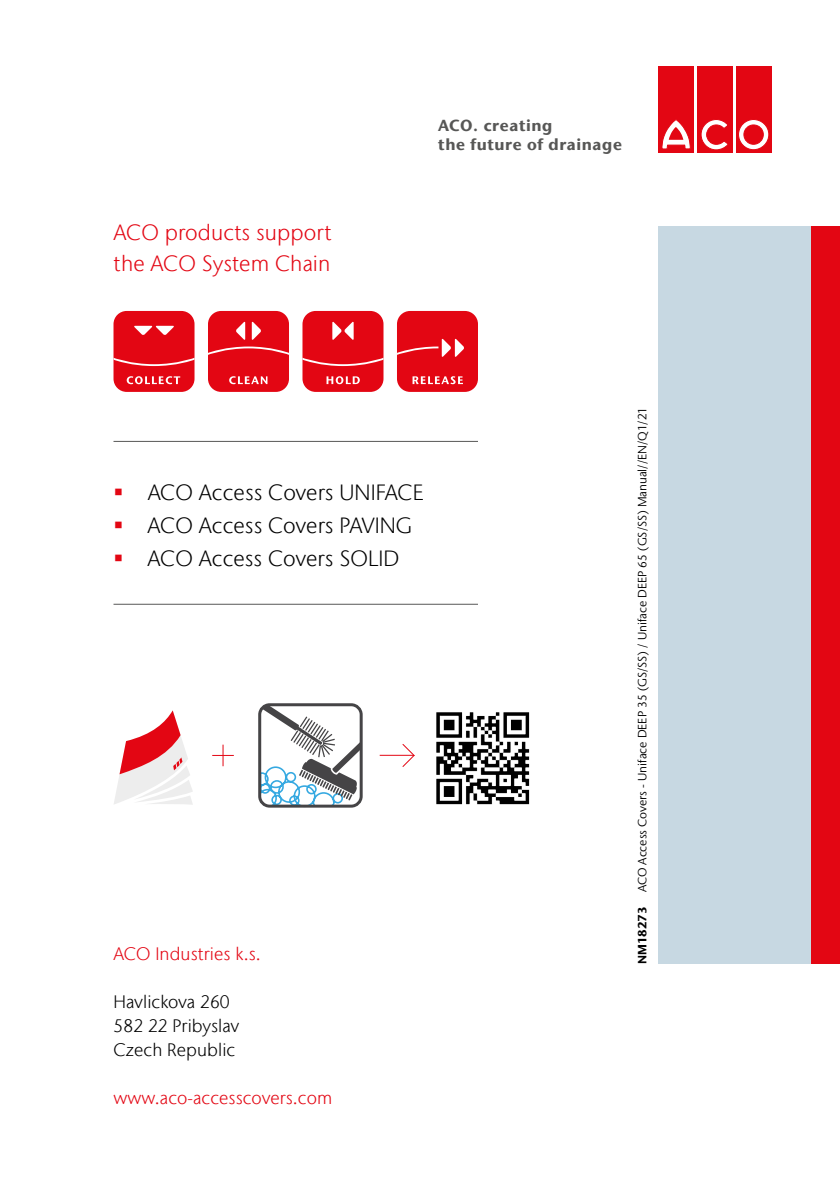
<style>
.page{position:relative;width:840px;height:1191px;background:#fff}
.page>*{position:absolute;margin:0;border:0;box-sizing:border-box;transform-origin:0 0}
.t1{font:300 22px/33px "Stone Sans IIITC Com";letter-spacing:.005em;color:#000}
.t2{font:300 22px/30.8px "Stone Sans IIITC Com";letter-spacing:.005em;color:#e30613}
.t3{font:300 18px "Stone Sans IIITC Com";letter-spacing:.005em;color:#e30613}
.t4{font:300 18px/24px "Stone Sans IIITC Com";letter-spacing:.005em;color:#000}
.t5{font:700 16px/19.4px "Stone Sans IIITC Com";letter-spacing:.04em;color:#575756}
.t6{font:12px "Stone Sans IIITC Pro";color:#000}
.s1{font-weight:700}
</style>
<div class="page">
<img style="left:436px;top:712px;width:94px;height:93px">
<svg style="left:262px;top:707px;width:101px;height:101px"></svg>
<div style="left:258px;top:703px;width:104px;height:104px;border:3px solid #454446;border-radius:10px"></div>
<hr style="left:379px;top:755px;width:34px;height:1px;background:#e30613">
<svg style="left:401px;top:744px;width:14px;height:23px"></svg>
<svg style="left:212px;top:744px;width:22px;height:22px"></svg>
<svg style="left:114px;top:710px;width:79px;height:94px"></svg>
<div style="left:658px;top:227px;width:181px;height:737px;background:#c7d8e2"></div>
<div style="left:811px;top:227px;width:28px;height:737px;background:#e30613"></div>
<div style="left:658px;top:67px;width:35px;height:86px;background:#e30613"></div>
<svg style="left:662px;top:119px;width:28px;height:30px"></svg>
<div style="left:696px;top:67px;width:36px;height:86px;background:#e30613"></div>
<svg style="left:701px;top:119px;width:27px;height:31px"></svg>
<div style="left:735px;top:67px;width:36px;height:86px;background:#e30613"></div>
<svg style="left:738px;top:119px;width:30px;height:31px"></svg>
<div style="left:738px;top:119px;width:30px;height:31px;border:1px solid #e30613;border-radius:50%"></div>
<div style="left:743px;top:125px;width:19px;height:19px;background:#e30613;border-radius:50%"></div>
<div style="left:743px;top:125px;width:20px;height:19px;border:1px solid #e30613;border-radius:50%"></div>
<div style="left:113px;top:311px;width:81px;height:81px;background:#e30613;border-radius:13px"></div>
<svg style="left:113px;top:326px;width:81px;height:58px"></svg>
<div style="left:208px;top:311px;width:81px;height:81px;background:#e30613;border-radius:13px"></div>
<svg style="left:208px;top:321px;width:81px;height:63px"></svg>
<div style="left:302px;top:311px;width:81px;height:81px;background:#e30613;border-radius:13px"></div>
<svg style="left:302px;top:321px;width:81px;height:63px"></svg>
<div style="left:397px;top:311px;width:80px;height:81px;background:#e30613;border-radius:13px"></div>
<svg style="left:397px;top:338px;width:67px;height:46px"></svg>
<hr style="left:113px;top:441px;width:364px;height:1px;background:#575756">
<hr style="left:113px;top:604px;width:364px;height:1px;background:#575756">
<h1 class="t2" style="left:114px;top:217px;width:219px">ACO products support the ACO System Chain</h1>
<h3 class="t5" style="left:438px;top:115px;width:185px">ACO. creating<br>the future of drainage</h3>
<h1 class="t1" style="left:147px;top:476px;width:277px">ACO Access Covers UNIFACE<br>ACO Access Covers PAVING<br>ACO Access Covers SOLID</h1>
<h2 class="t3" style="left:113px;top:943px;width:149px">ACO Industries k.s.</h2>
<h2 class="t4" style="left:113px;top:990px;width:127px">Havlickova 260<br>582 22 Pribyslav<br>Czech Republic</h2>
<h2 class="t3" style="left:113px;top:1087px;width:220px">www.aco-accesscovers.com</h2>
<p class="t6" style="left:634px;top:964px;width:559px;rotate:-90deg"><span class="s1">NM18273</span> ACO Access Covers - Uniface DEEP 35 (GS/SS) / Uniface DEEP 65 (GS/SS) Manual//EN/Q1/21</p>
</div>
